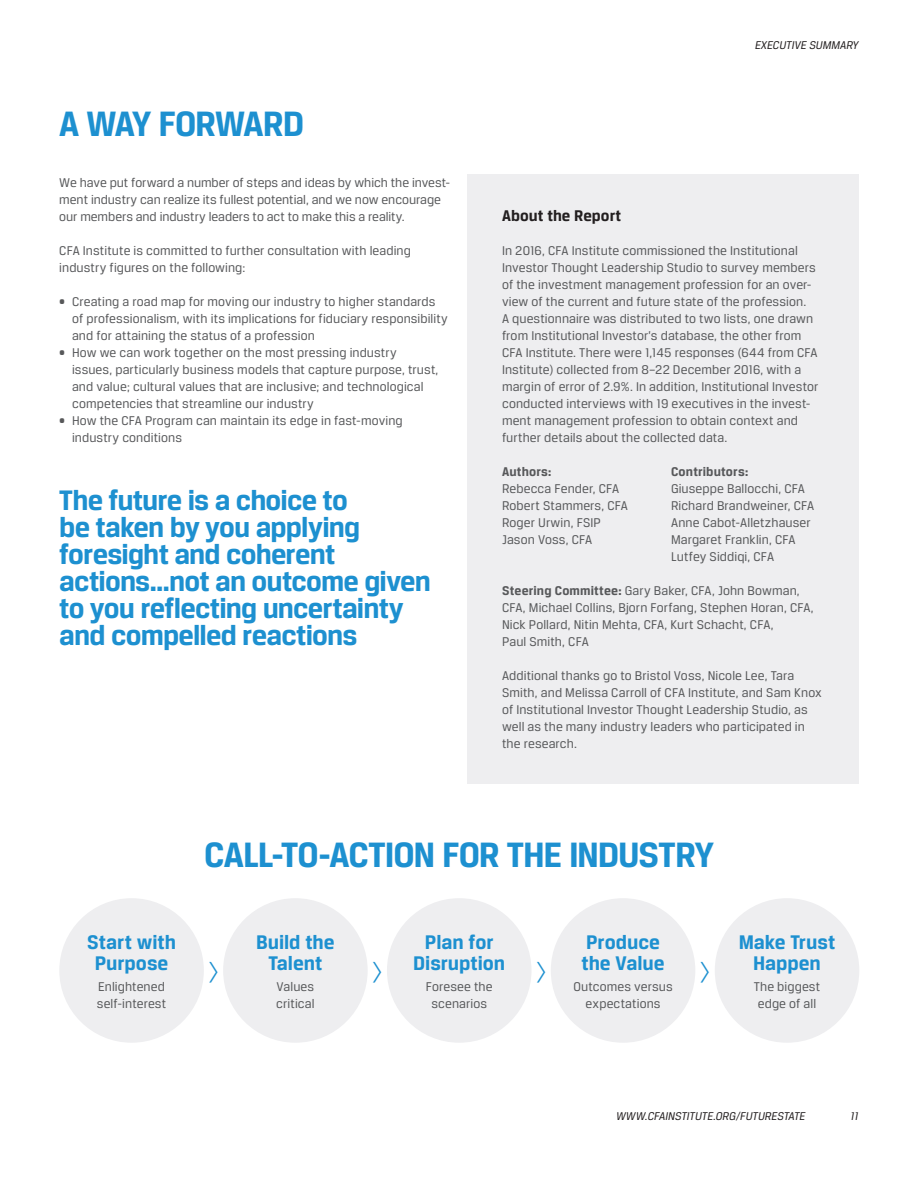
<style>
.page{position:relative;width:918px;height:1188px;background:#fff}
.page>*{position:absolute;margin:0;border:0;box-sizing:border-box;transform-origin:0 0}
.Title_5__25_23{font:700 37.5px "CFA Breuer Text";letter-spacing:-.03em;color:#1d90d0}
.Title_5__25_23-2{font:700 30px/27px "CFA Breuer Text";letter-spacing:-.025em;color:#1d90d0}
.Subtitle_2__14_14{font:300 30px "CFA Breuer Text";color:#1d90d0}
.Subtitle_2__14_14-2{font:700 21px/21px "CFA Breuer Text";color:#1d90d0;text-align:center}
.Subtitle_3__11_14{font:700 16.5px "CFA Breuer Text";letter-spacing:.005em;color:#231f20}
.Body_-_Breuer{font:13.5px/17px "CFA Breuer Text";letter-spacing:.005em;color:#57585a}
.Subtitle_3__11_14-2{font:700 13.5px "CFA Breuer Text";letter-spacing:.01em;color:#57585a}
.Captions{font:italic 12px "CFA Breuer Text";color:#231f20}
.s1{font-weight:700}
</style>
<div class="page">
<div style="left:468px;top:174px;width:391px;height:610px;background:#eeeef0"></div>
<div style="left:59px;top:898px;width:145px;height:145px;background:#eeeef0;border-radius:50%"></div>
<div style="left:223px;top:898px;width:145px;height:145px;background:#eeeef0;border-radius:50%"></div>
<div style="left:387px;top:898px;width:145px;height:145px;background:#eeeef0;border-radius:50%"></div>
<div style="left:551px;top:898px;width:144px;height:145px;background:#eeeef0;border-radius:50%"></div>
<div style="left:715px;top:898px;width:144px;height:145px;background:#eeeef0;border-radius:50%"></div>
<p class="Title_5__25_23" style="left:59px;top:103px;width:246px">A WAY FORWARD</p>
<p class="Body_-_Breuer" style="left:59px;top:174px;width:392px">We have put forward a number of steps and ideas by which the invest&shy;ment industry can realize its fullest potential, and we now encourage our members and industry leaders to act to make this a reality.</p>
<p class="Body_-_Breuer" style="left:59px;top:242px;width:353px">CFA Institute is committed to further consultation with leading industry figures on the following:</p>
<p class="Body_-_Breuer" style="left:72px;top:293px;width:377px;text-indent:-13px">• Creating a road map for moving our industry to higher standards of professionalism, with its implications for fiduciary responsibility and for attaining the status of a profession</p>
<p class="Body_-_Breuer" style="left:72px;top:344px;width:368px;text-indent:-13px">• How we can work together on the most pressing industry issues, particularly business models that capture purpose, trust, and value; cultural values that are inclusive; and technological competencies that streamline our industry</p>
<p class="Body_-_Breuer" style="left:72px;top:412px;width:332px;text-indent:-13px">• How the CFA Program can maintain its edge in fast-moving industry conditions</p>
<p class="Title_5__25_23-2" style="left:59px;top:486px;width:373px">The future is a choice to<br>be taken by you applying foresight and coherent actions…not an outcome given to you reflecting uncertainty and compelled reactions</p>
<p class="Captions" style="left:755px;top:38px;width:105px">EXECUTIVE SUMMARY</p>
<p class="Subtitle_3__11_14" style="left:502px;top:206px;width:121px">About the Report</p>
<p class="Body_-_Breuer" style="left:502px;top:242px;width:318px">In 2016, CFA Institute commissioned the Institutional Investor Thought Leadership Studio to survey members of the investment management profession for an over&shy;view of the current and future state of the profession.<br>A questionnaire was distributed to two lists, one drawn from Institutional Investor’s database, the other from CFA Institute. There were 1,145 responses (644 from CFA Institute) collected from 8–22 December 2016, with a margin of error of 2.9%. In addition, Institutional Investor conducted interviews with 19 executives in the invest&shy;ment management profession to obtain context and further details about the collected data.</p>
<p class="Subtitle_3__11_14-2" style="left:502px;top:464px;width:51px">Authors:</p>
<p class="Body_-_Breuer" style="left:502px;top:480px;width:119px">Rebecca Fender, CFA</p>
<p class="Body_-_Breuer" style="left:502px;top:497px;width:127px">Robert Stammers, CFA</p>
<p class="Body_-_Breuer" style="left:502px;top:514px;width:100px">Roger Urwin, FSIP</p>
<p class="Body_-_Breuer" style="left:502px;top:531px;width:92px">Jason Voss, CFA</p>
<p class="Subtitle_3__11_14-2" style="left:671px;top:464px;width:79px">Contributors:</p>
<p class="Body_-_Breuer" style="left:671px;top:480px;width:135px">Giuseppe Ballocchi, CFA</p>
<p class="Body_-_Breuer" style="left:671px;top:497px;width:145px">Richard Brandweiner, CFA</p>
<p class="Body_-_Breuer" style="left:671px;top:514px;width:141px">Anne Cabot-Alletzhauser</p>
<p class="Body_-_Breuer" style="left:671px;top:531px;width:126px">Margaret Franklin, CFA</p>
<p class="Body_-_Breuer" style="left:671px;top:548px;width:105px">Lutfey Siddiqi, CFA</p>
<p class="Body_-_Breuer" style="left:502px;top:582px;width:313px"><span class="s1">Steering Committee:</span> Gary Baker, CFA, John Bowman, CFA, Michael Collins, Bjorn Forfang, Stephen Horan, CFA, Nick Pollard, Nitin Mehta, CFA, Kurt Schacht, CFA,<br>Paul Smith, CFA</p>
<p class="Body_-_Breuer" style="left:502px;top:667px;width:321px">Additional thanks go to Bristol Voss, Nicole Lee, Tara Smith, and Melissa Carroll of CFA Institute, and Sam Knox of Institutional Investor Thought Leadership Studio, as well as the many industry leaders who participated in the research.</p>
<p class="Subtitle_2__14_14-2" style="left:87px;top:931px;width:90px">Start with<br>Purpose</p>
<p class="Body_-_Breuer" style="left:97px;top:978px;width:71px">Enlightened self-interest</p>
<p class="Title_5__25_23" style="left:204px;top:834px;width:512px">CALL-TO-ACTION FOR THE INDUSTRY</p>
<p class="Subtitle_2__14_14-2" style="left:413px;top:931px;width:94px">Plan for<br>Disruption</p>
<p class="Body_-_Breuer" style="left:426px;top:978px;width:68px;text-align:center">Foresee the scenarios</p>
<p class="Subtitle_2__14_14-2" style="left:256px;top:931px;width:80px">Build the<br>Talent</p>
<p class="Body_-_Breuer" style="left:276px;top:978px;width:40px">Values critical</p>
<p class="Subtitle_2__14_14-2" style="left:582px;top:931px;width:84px;text-align:left">Produce the Value</p>
<p class="Body_-_Breuer" style="left:573px;top:978px;width:101px;text-align:center">Outcomes versus expectations</p>
<p class="Subtitle_2__14_14" style="left:208px;top:956px;width:13px">&gt;</p>
<p class="Subtitle_2__14_14" style="left:372px;top:956px;width:13px">&gt;</p>
<p class="Subtitle_2__14_14" style="left:535px;top:956px;width:13px">&gt;</p>
<p class="Subtitle_2__14_14" style="left:699px;top:956px;width:13px">&gt;</p>
<p class="Subtitle_2__14_14-2" style="left:739px;top:931px;width:98px">Make Trust<br>Happen</p>
<p class="Body_-_Breuer" style="left:754px;top:978px;width:68px;text-align:center">The biggest edge of all</p>
<p class="Captions" style="left:616px;top:1110px;width:191px">WWW.CFAINSTITUTE.ORG/FUTURESTATE</p>
<p class="Captions" style="left:851px;top:1110px;width:10px">11</p>
</div>
